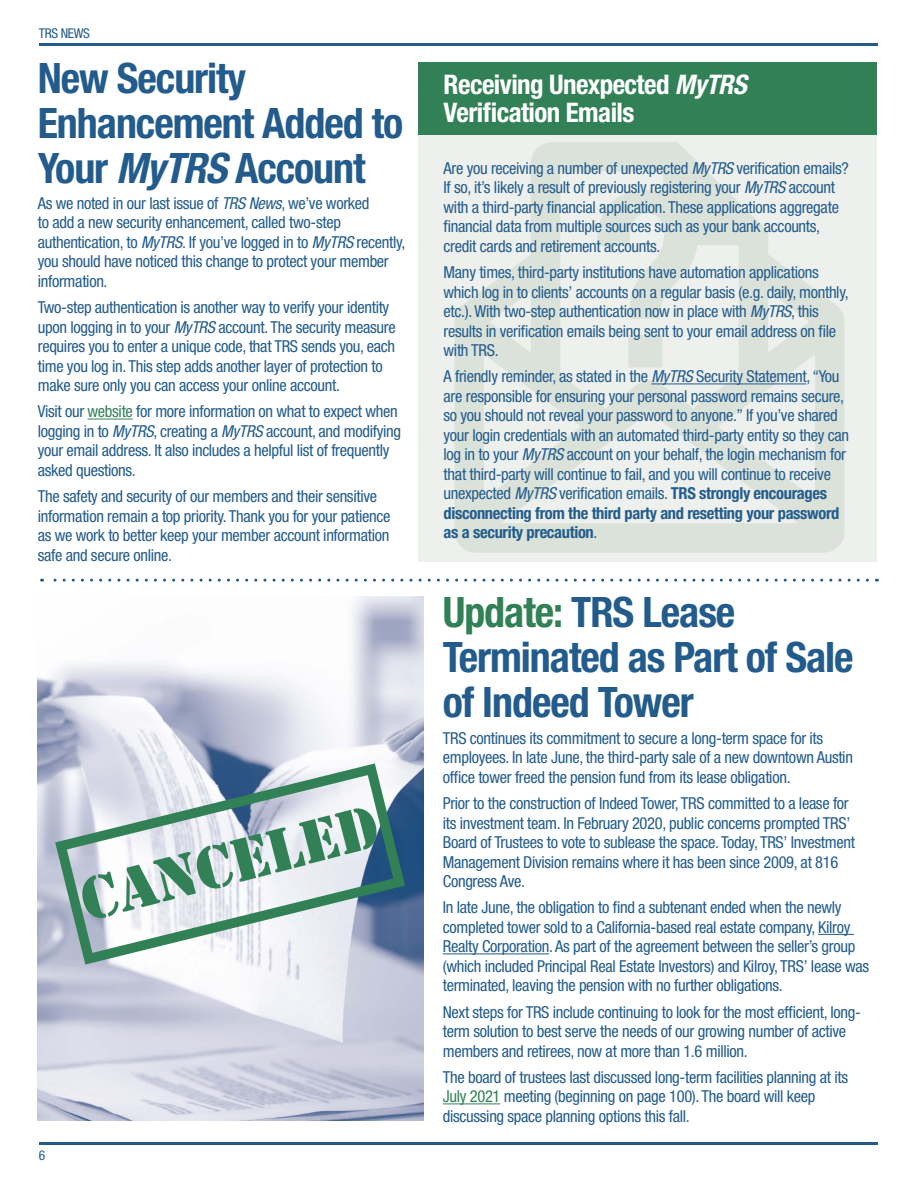
<style>
.page{position:relative;width:918px;height:1188px;background:#fff}
.page>*{position:absolute;margin:0;border:0;box-sizing:border-box;transform-origin:0 0}
.t1{font:700 condensed 42px/45px "Helvetica Neue LT Std";letter-spacing:-.025em;color:#235c8c}
.t2{font:700 condensed 27px/28.5px "Helvetica Neue LT Std";letter-spacing:-.02em;color:#fff}
.t3{font:condensed 16.5px/19.5px "Helvetica Neue LT Std";letter-spacing:-.02em;color:#235c8c}
.t4{font:condensed 13.5px "Helvetica Neue LT Std";letter-spacing:-.025em;color:#235c8c}
.s1{font-style:italic}
.s2{color:#328156}
.s3{font-weight:700}
</style>
<div class="page">
<hr style="left:39px;top:1142px;width:839px;height:3px;background:#235c8c">
<hr style="left:39px;top:43px;width:839px;height:3px;background:#235c8c">
<hr style="left:88px;top:419px;width:45px;height:1px;background:#328156">
<hr style="left:818px;top:934px;width:36px;height:1px;background:#235c8c">
<hr style="left:443px;top:953px;width:106px;height:1px;background:#235c8c">
<hr style="left:443px;top:1103px;width:57px;height:1px;background:#328156">
<div style="left:418px;top:62px;width:460px;height:500px;background:#edf0ed"></div>
<div style="left:418px;top:63px;width:460px;height:72px;background:#328156"></div>
<svg style="left:454px;top:142px;width:391px;height:411px"></svg>
<hr style="left:651px;top:384px;width:155px;height:1px;background:#235c8c">
<svg style="left:42px;top:579px;width:825px;height:3px"></svg>
<img style="left:38px;top:597px;width:385px;height:523px">
<svg style="left:55px;top:763px;width:350px;height:202px"></svg>
<svg style="left:82px;top:808px;width:295px;height:110px"></svg>
<p class="t4" style="left:39px;top:25px;width:53px">TRS NEWS</p>
<h1 class="t1" style="left:38px;top:55px;width:367px">New Security<br>Enhancement Added to<br>Your <span class="s1">MyTRS</span> Account</h1>
<p class="t3" style="left:38px;top:193px;width:369px">As we noted in our last issue of <span class="s1">TRS News</span>, we’ve worked<br>to add a new security enhancement, called two-step authentication, to <span class="s1">MyTRS</span>. If you’ve logged in to <span class="s1">MyTRS</span> recently, you should have noticed this change to protect your member information.</p>
<p class="t3" style="left:38px;top:297px;width:359px">Two-step authentication is another way to verify your identity upon logging in to your <span class="s1">MyTRS</span> account. The security measure requires you to enter a unique code, that TRS sends you, each time you log in. This step adds another layer of protection to make sure only you can access your online account.</p>
<p class="t3" style="left:38px;top:402px;width:365px">Visit our <span class="s2">website</span> for more information on what to expect when logging in to <span class="s1">MyTRS</span>, creating a <span class="s1">MyTRS</span> account, and modifying your email address. It also includes a helpful list of frequently asked questions.</p>
<p class="t3" style="left:38px;top:486px;width:354px">The safety and security of our members and their sensitive information remain a top priority. Thank you for your patience as we work to better keep your member account information safe and secure online.</p>
<p class="t4" style="left:39px;top:1147px;width:8px">6</p>
<h2 class="t2" style="left:444px;top:69px;width:305px">Receiving Unexpected <span class="s1">MyTRS<br></span>Verification Emails</h2>
<p class="t3" style="left:444px;top:158px;width:407px">Are you receiving a number of unexpected <span class="s1">MyTRS</span> verification emails?<br>If so, it’s likely a result of previously registering your <span class="s1">MyTRS</span> account with a third-party financial application. These applications aggregate financial data from multiple sources such as your bank accounts, credit cards and retirement accounts.</p>
<p class="t3" style="left:444px;top:262px;width:407px">Many times, third-party institutions have automation applications which log in to clients’ accounts on a regular basis (e.g. daily, monthly, etc.). With two-step authentication now in place with <span class="s1">MyTRS</span>, this results in verification emails being sent to your email address on file with TRS.</p>
<p class="t3" style="left:444px;top:367px;width:407px">A friendly reminder, as stated in the <span class="s1">MyTRS</span> Security Statement, “You are responsible for ensuring your personal password remains secure, so you should not reveal your password to anyone.” If you’ve shared your login credentials with an automated third-party entity so they can log in to your <span class="s1">MyTRS</span> account on your behalf, the login mechanism for that third-party will continue to fail, and you will continue to receive unexpected <span class="s1">MyTRS</span> verification emails. <span class="s3">TRS strongly encourages disconnecting from the third party and resetting your password as a security precaution</span>.</p>
<h1 class="t1" style="left:443px;top:590px;width:412px"><span class="s2">Update:</span> TRS Lease<br>Terminated as Part of Sale of Indeed Tower</h1>
<p class="t3" style="left:443px;top:728px;width:412px">TRS continues its commitment to secure a long-term space for its employees. In late June, the third-party sale of a new downtown Austin office tower freed the pension fund from its lease obligation.</p>
<p class="t3" style="left:443px;top:793px;width:414px">Prior to the construction of Indeed Tower, TRS committed to a lease for its investment team. In February 2020, public concerns prompted TRS’ Board of Trustees to vote to sublease the space. Today, TRS’ Investment Management Division remains where it has been since 2009, at 816<br>Congress Ave.</p>
<p class="t3" style="left:443px;top:898px;width:428px">In late June, the obligation to find a subtenant ended when the newly completed tower sold to a California-based real estate company, Kilroy Realty Corporation. As part of the agreement between the seller’s group (which included Principal Real Estate Investors) and Kilroy, TRS’ lease was terminated, leaving the pension with no further obligations.</p>
<p class="t3" style="left:443px;top:1002px;width:420px">Next steps for TRS include continuing to look for the most efficient, long&shy;term solution to best serve the needs of our growing number of active members and retirees, now at more than 1.6 million.</p>
<p class="t3" style="left:443px;top:1067px;width:407px">The board of trustees last discussed long-term facilities planning at its<br><span class="s2">July 2021</span> meeting (beginning on page 100). The board will keep discussing space planning options this fall.</p>
</div>
